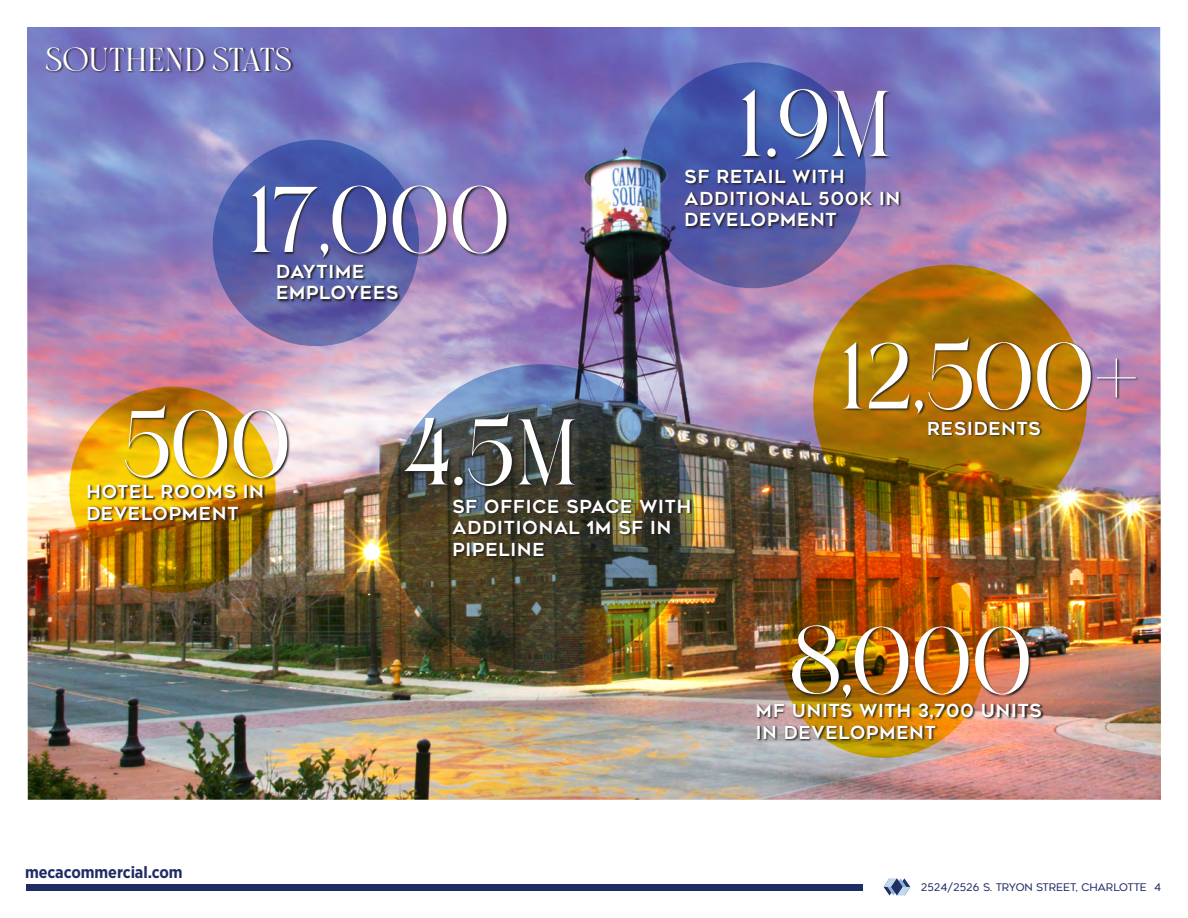
<style>
.page{position:relative;width:1188px;height:918px;background:#fff}
.page>*{position:absolute;margin:0;border:0;box-sizing:border-box;transform-origin:0 0}
.t1{font:93px "Brand";letter-spacing:.025em;color:#fff}
.t2{font:33px "Brand";color:#fff}
.t3{font:700 18px/21.6px "Geometos Neue";letter-spacing:.05em;color:#fff}
.t4{font:700 16.5px "Gotham Narrow";letter-spacing:-.005em;color:#202c64}
.t5{font:10.5px "Geometos Neue";color:#202c64}
</style>
<div class="page">
<svg style="left:883px;top:878px;width:28px;height:18px"></svg>
<div style="left:26px;top:885px;width:837px;height:6px;background:#202c64"></div>
<img style="left:27px;top:27px;width:1134px;height:773px">
<svg style="left:213px;top:140px;width:206px;height:206px"></svg>
<svg style="left:250px;top:185px;width:260px;height:75px"></svg>
<svg style="left:277px;top:264px;width:124px;height:39px"></svg>
<img style="left:386px;top:364px;width:308px;height:307px;border-radius:50%">
<svg style="left:640px;top:62px;width:226px;height:226px"></svg>
<svg style="left:685px;top:169px;width:217px;height:61px"></svg>
<svg style="left:740px;top:89px;width:153px;height:73px"></svg>
<svg style="left:45px;top:48px;width:249px;height:26px"></svg>
<svg style="left:813px;top:265px;width:274px;height:274px"></svg>
<svg style="left:842px;top:336px;width:297px;height:81px"></svg>
<svg style="left:928px;top:420px;width:115px;height:18px"></svg>
<svg style="left:69px;top:387px;width:207px;height:206px"></svg>
<svg style="left:780px;top:552px;width:207px;height:206px"></svg>
<svg style="left:404px;top:412px;width:175px;height:77px"></svg>
<svg style="left:453px;top:498px;width:240px;height:61px"></svg>
<svg style="left:125px;top:404px;width:166px;height:77px"></svg>
<svg style="left:88px;top:484px;width:178px;height:39px"></svg>
<img style="left:757px;top:703px;width:287px;height:39px">
<img style="left:792px;top:625px;width:240px;height:76px">
<p class="t2" style="left:45px;top:44px;width:248px">SOUTHEND STATS</p>
<p class="t1" style="left:247px;top:177px;width:262px">17,000</p>
<p class="t3" style="left:276px;top:261px;width:90px">DAYTIME</p>
<p class="t3" style="left:276px;top:283px;width:124px">EMPLOYEES</p>
<p class="t1" style="left:738px;top:81px;width:157px">1.9M</p>
<p class="t3" style="left:685px;top:166px;width:217px">SF RETAIL WITH<br>ADDITIONAL 500K IN<br>DEVELOPMENT</p>
<p class="t1" style="left:122px;top:401px;width:168px">500</p>
<p class="t3" style="left:86px;top:503px;width:154px">DEVELOPMENT</p>
<p class="t3" style="left:86px;top:481px;width:179px">HOTEL ROOMS IN</p>
<p class="t4" style="left:25px;top:861px;width:159px">mecacommercial.com</p>
<p class="t1" style="left:403px;top:409px;width:178px">4.5M</p>
<p class="t3" style="left:453px;top:496px;width:240px">SF OFFICE SPACE WITH<br>ADDITIONAL 1M SF IN<br>PIPELINE</p>
<p class="t1" style="left:839px;top:334px;width:303px">12,500+</p>
<p class="t3" style="left:927px;top:418px;width:115px">RESIDENTS</p>
<p class="t1" style="left:791px;top:618px;width:241px">8,000</p>
<p class="t3" style="left:756px;top:701px;width:287px">MF UNITS WITH 3,700 UNITS<br>IN DEVELOPMENT</p>
<p class="t5" style="left:921px;top:881px;width:242px">2524/2526 S. TRYON STREET, CHARLOTTE 4</p>
</div>
